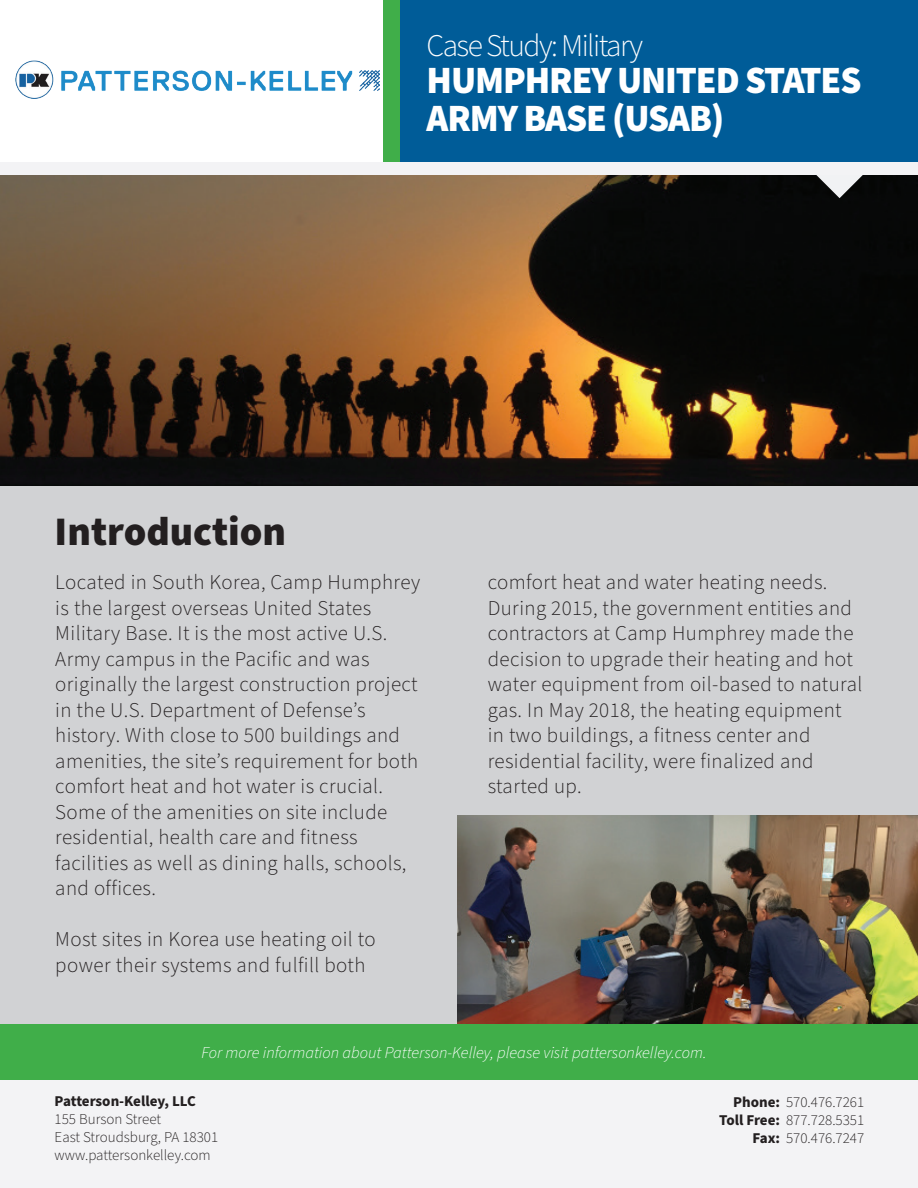
<style>
.page{position:relative;width:918px;height:1188px;background:#fff}
.page>*{position:absolute;margin:0;border:0;box-sizing:border-box;transform-origin:0 0}
.t1{font:900 40.5px "Source Sans Pro";color:#231f20}
.t2{font:900 38.7px/37.5px "Source Sans Pro";letter-spacing:-.03em;color:#fff}
.t3{font:300 31.5px "Source Sans Pro";letter-spacing:-.05em;color:#fff}
.t4{font:300 21px/25.5px "Source Sans Pro";letter-spacing:.02em;color:#231f20}
.t5{font:italic 300 16.5px "Source Sans Pro";color:#fff}
.t6{font:300 15px "Source Sans Pro";color:#231f20}
.t7{font:700 15px "Source Sans Pro";letter-spacing:-.005em;color:#231f20}
.s1{font-weight:700}
</style>
<div class="page">
<img style="left:0;top:175px;width:918px;height:311px">
<div style="left:0;top:486px;width:918px;height:538px;background:#d1d2d4"></div>
<img style="left:457px;top:815px;width:461px;height:209px">
<div style="left:399px;top:0;width:519px;height:162px;background:#005c98"></div>
<div style="left:383px;top:0;width:17px;height:162px;background:#40ae49"></div>
<div style="left:0;top:1080px;width:918px;height:108px;background:#f3f3f5"></div>
<img style="left:15px;top:60px;width:364px;height:39px">
<svg style="left:814px;top:175px;width:50px;height:23px"></svg>
<div style="left:0;top:162px;width:918px;height:13px;background:#f3f3f5"></div>
<div style="left:0;top:1024px;width:918px;height:56px;background:#40ae49"></div>
<p class="t3" style="left:427px;top:24px;width:218px">Case Study: Military</p>
<p class="t2" style="left:427px;top:62px;width:436px">HUMPHREY UNITED STATES<br>ARMY BASE (USAB)</p>
<p class="t1" style="left:55px;top:504px;width:233px">Introduction</p>
<p class="t4" style="left:55px;top:570px;width:367px">Located in South Korea, Camp Humphrey is the largest overseas United States Military Base. It is the most active U.S.<br>Army campus in the Pacific and was originally the largest construction project in the U.S. Department of Defense’s history. With close to 500 buildings and amenities, the site’s requirement for both comfort heat and hot water is crucial.<br>Some of the amenities on site include residential, health care and fitness facilities as well as dining halls, schools, and offices.</p>
<p class="t4" style="left:55px;top:927px;width:322px">Most sites in Korea use heating oil to power their systems and fulfill both</p>
<p class="t4" style="left:488px;top:570px;width:376px">comfort heat and water heating needs.<br>During 2015, the government entities and contractors at Camp Humphrey made the decision to upgrade their heating and hot water equipment from oil-based to natural gas. In May 2018, the heating equipment in two buildings, a fitness center and residential facility, were finalized and started up.</p>
<p class="t5" style="left:202px;top:1042px;width:506px">For more information about Patterson-Kelley, please visit pattersonkelley.com.</p>
<p class="t7" style="left:55px;top:1091px;width:143px">Patterson-Kelley, LLC</p>
<p class="t6" style="left:55px;top:1109px;width:108px">155 Burson Street</p>
<p class="t6" style="left:55px;top:1127px;width:165px">East Stroudsburg, PA 18301</p>
<p class="t6" style="left:55px;top:1145px;width:158px">www.pattersonkelley.com</p>
<p class="t6" style="left:733px;top:1092px;width:133px"><span class="s1">Phone:</span> 570.476.7261</p>
<p class="t6" style="left:719px;top:1110px;width:147px"><span class="s1">Toll Free:</span> 877.728.5351</p>
<p class="t6" style="left:752px;top:1128px;width:113px"><span class="s1">Fax:</span> 570.476.7247</p>
</div>
